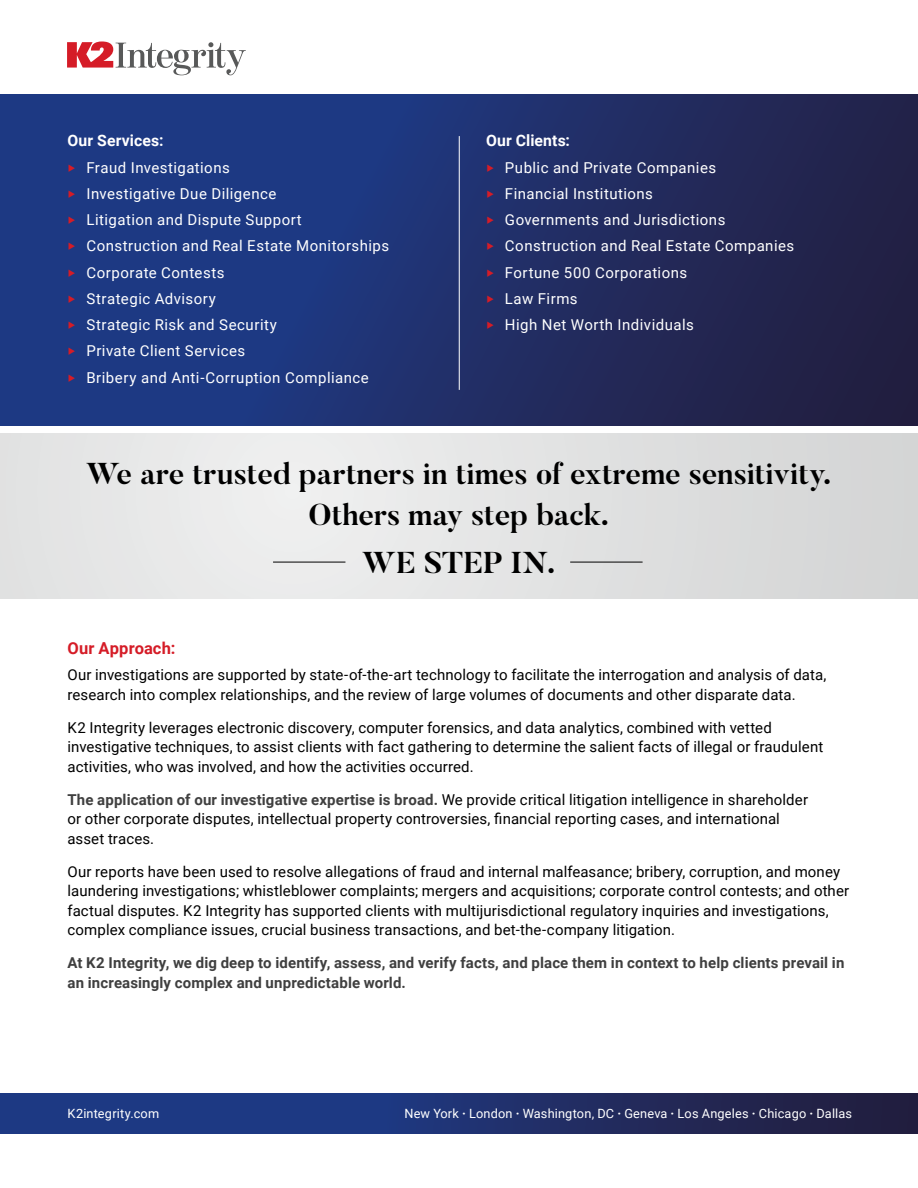
<style>
.page{position:relative;width:918px;height:1188px;background:#fff}
.page>*{position:absolute;margin:0;border:0;box-sizing:border-box;transform-origin:0 0}
.t1{font:700 30px/40.5px "Butler";color:#000;text-align:center}
.t2{font:700 16.5px "Roboto";letter-spacing:.005em;color:#d51c27}
.t3{font:700 15.75px "Roboto";letter-spacing:.01em;color:#fff}
.t4{font:15px/19.5px "Roboto";letter-spacing:.005em;color:#000}
.t5{font:15px/26.2px "Roboto";letter-spacing:.03em;color:#fff}
.t6{font:700 15px/19.5px "Roboto";letter-spacing:.01em;color:#3f3f3f}
.t7{font:12.75px "Roboto";letter-spacing:.015em;color:#fff}
.s1{color:#d51c27}
.s2{font-weight:700;color:#3f3f3f}
.s3{font-weight:700}
</style>
<div class="page">
<svg style="left:0;top:94px;width:918px;height:331px;background:#1f2f6b"></svg>
<div style="left:0;top:434px;width:917px;height:164px;background:linear-gradient(to right,#ededee,#d8d9d9)"></div>
<svg style="left:67px;top:41px;width:179px;height:34px"></svg>
<svg style="left:0;top:1094px;width:918px;height:40px;background:#1f306c"></svg>
<hr style="left:273px;top:562px;width:72px;height:1px;background:#000">
<hr style="left:459px;top:136px;width:1px;height:254px;background:#fff">
<hr style="left:570px;top:562px;width:73px;height:1px;background:#000">
<p class="t3" style="left:68px;top:130px;width:97px">Our Services:</p>
<p class="t5" style="left:68px;top:154px;width:323px"><span class="s1">‣</span> Fraud Investigations<br><span class="s1">‣</span> Investigative Due Diligence<br><span class="s1">‣</span> Litigation and Dispute Support<br><span class="s1">‣</span> Construction and Real Estate Monitorships <span class="s1">‣</span> Corporate Contests<br><span class="s1">‣</span> Strategic Advisory<br><span class="s1">‣</span> Strategic Risk and Security<br><span class="s1">‣</span> Private Client Services<br><span class="s1">‣</span> Bribery and Anti-Corruption Compliance</p>
<p class="t3" style="left:486px;top:130px;width:86px">Our Clients:</p>
<p class="t5" style="left:486px;top:154px;width:310px"><span class="s1">‣</span> Public and Private Companies<br><span class="s1">‣</span> Financial Institutions<br><span class="s1">‣</span> Governments and Jurisdictions<br><span class="s1">‣</span> Construction and Real Estate Companies <span class="s1">‣</span> Fortune 500 Corporations<br><span class="s1">‣</span> Law Firms<br><span class="s1">‣</span> High Net Worth Individuals</p>
<h1 class="t1" style="left:86px;top:454px;width:747px">We are trusted partners in times of extreme sensitivity.<br>Others may step back.</h1>
<h1 class="t1" style="left:362px;top:542px;width:195px">WE STEP IN.</h1>
<p class="t2" style="left:68px;top:637px;width:109px">Our Approach:</p>
<p class="t4" style="left:68px;top:665px;width:761px">Our investigations are supported by state-of-the-art technology to facilitate the interrogation and analysis of data, research into complex relationships, and the review of large volumes of documents and other disparate data.</p>
<p class="t4" style="left:68px;top:717px;width:757px">K2 Integrity leverages electronic discovery, computer forensics, and data analytics, combined with vetted investigative techniques, to assist clients with fact gathering to determine the salient facts of illegal or fraudulent activities, who was involved, and how the activities occurred.</p>
<p class="t4" style="left:68px;top:789px;width:742px"><span class="s2">The application of our investigative expertise is broad.</span> We provide critical litigation intelligence in shareholder or other corporate disputes, intellectual property controversies, financial reporting cases, and international asset traces.</p>
<p class="t4" style="left:68px;top:861px;width:783px">Our reports have been used to resolve allegations of fraud and internal malfeasance; bribery, corruption, and money laundering investigations; whistleblower complaints; mergers and acquisitions; corporate control contests; and other factual disputes. K2 Integrity has supported clients with multijurisdictional regulatory inquiries and investigations, complex compliance issues, crucial business transactions, and bet-the-company litigation.</p>
<p class="t6" style="left:68px;top:953px;width:778px">At K2 Integrity, we dig deep to identify, assess, and verify facts, and place them in context to help clients prevail in an increasingly complex and unpredictable world.</p>
<p class="t7" style="left:67px;top:1104px;width:93px">K2integrity.com</p>
<p class="t7" style="left:404px;top:1104px;width:449px">New York <span class="s3">·</span> London <span class="s3">·</span> Washington, DC <span class="s3">·</span> Geneva <span class="s3">·</span> Los Angeles <span class="s3">·</span> Chicago <span class="s3">·</span> Dallas</p>
</div>
